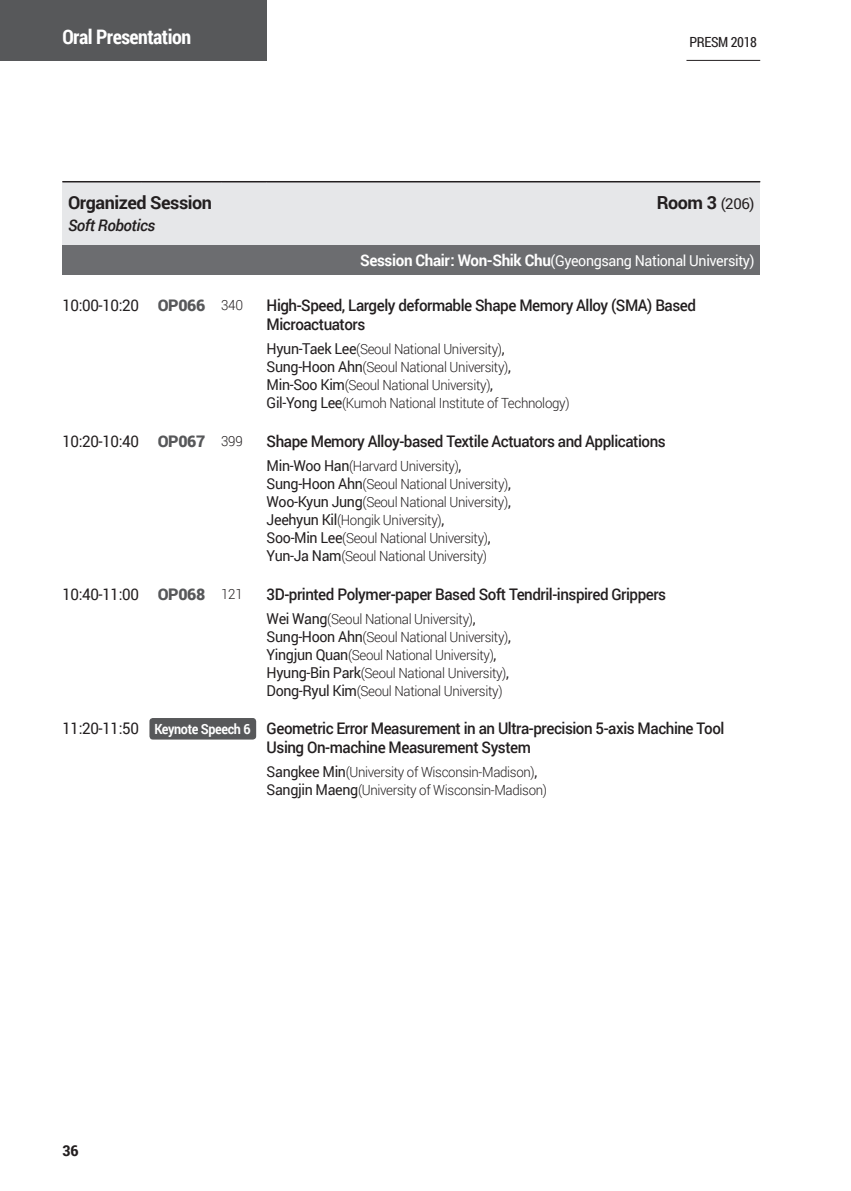
<style>
.page{position:relative;width:851px;height:1191px;background:#fff}
.page>*{position:absolute;margin:0;border:0;box-sizing:border-box;transform-origin:0 0}
.t1{font:700 20px "Roboto Condensed";letter-spacing:-.025em;color:#fff}
.t2{font:700 18px "Roboto";letter-spacing:-.025em;color:#231f20}
.t3{font:500 16px/19.2px "Roboto";letter-spacing:-.03em;color:#231f20;scale:.95 1}
.t4{font:16px "Roboto";letter-spacing:-.025em;color:#231f20;scale:.95 1}
.t5{font:italic 500 16px "Roboto";letter-spacing:-.03em;color:#231f20}
.t6{font:15px "Roboto";letter-spacing:-.025em;color:#fff;scale:.95 1}
.t7{font:700 15px "Roboto Condensed";color:#231f20;scale:1.1 1}
.t8{font:300 14px/18px "Roboto";letter-spacing:-.025em;color:#231f20;scale:.95 1}
.t9{font:14px "Roboto Condensed";letter-spacing:-.025em;color:#231f20}
.s1{font-weight:400;font-size:15px}
.s2{font-weight:700;font-size:16px}
.s3{font-weight:900;color:#57585a}
.s4{font-weight:300;font-size:14px}
.s5{font-weight:400}
.s6{font-weight:700;font-size:14px;color:#fff}
</style>
<div class="page">
<div style="left:0;top:0;width:266px;height:61px;background:#57585a"></div>
<hr style="left:686px;top:60px;width:74px;height:1px;background:#231f20">
<div style="left:62px;top:182px;width:698px;height:63px;background:#e6e7e9"></div>
<div style="left:62px;top:245px;width:698px;height:30px;background:#6c6d70"></div>
<hr style="left:62px;top:181px;width:80px;height:1px;background:#231f20">
<hr style="left:142px;top:181px;width:79px;height:1px;background:#231f20">
<hr style="left:221px;top:181px;width:45px;height:1px;background:#231f20">
<hr style="left:266px;top:181px;width:494px;height:1px;background:#231f20">
<div style="left:149px;top:718px;width:107px;height:21px;background:#57585a;border-radius:3px"></div>
<h1 class="t1" style="left:62px;top:22px;width:130px">Oral Presentation</h1>
<p class="t9" style="left:689px;top:32px;width:69px">PRESM 2018</p>
<p class="t2" style="left:68px;top:190px;width:145px">Organized Session</p>
<p class="t2" style="left:656px;top:190px;width:99px">Room 3 <span class="s1">(206)</span></p>
<p class="t5" style="left:68px;top:214px;width:89px">Soft Robotics</p>
<p class="t6" style="left:360px;top:250px;width:416px"><span class="s2">Session Chair: Won-Shik Chu</span>(Gyeongsang National University)</p>
<p class="t4" style="left:62px;top:294px;width:192px">10:00-10:20 <span class="s3">OP066</span> <span class="s4">340</span></p>
<p class="t3" style="left:266px;top:295px;width:453px">High-Speed, Largely deformable Shape Memory Alloy (SMA) Based<br>Microactuators</p>
<p class="t8" style="left:266px;top:340px;width:320px"><span class="s1">Hyun-Taek Lee</span>(Seoul National University)<span class="s1">, Sung-Hoon Ahn</span>(Seoul National University)<span class="s1">,<br>Min-Soo Kim</span>(Seoul National University)<span class="s1">,<br>Gil-Yong Lee</span>(Kumoh National Institute of Technology)</p>
<p class="t4" style="left:62px;top:430px;width:191px">10:20-10:40 <span class="s3">OP067</span> <span class="s4">399</span></p>
<p class="t3" style="left:266px;top:431px;width:421px">Shape Memory Alloy-based Textile Actuators and Applications</p>
<p class="t8" style="left:266px;top:456px;width:258px"><span class="s1">Min-Woo Han</span>(Harvard University)<span class="s1">, Sung-Hoon Ahn</span>(Seoul National University)<span class="s1">, Woo-Kyun Jung</span>(Seoul National University)<span class="s1">, Jeehyun Kil</span>(Hongik University)<span class="s1">,<br>Soo-Min Lee</span>(Seoul National University)<span class="s1">, Yun-Ja Nam</span>(Seoul National University)</p>
<p class="t4" style="left:62px;top:582px;width:191px">10:40-11:00 <span class="s3">OP068</span> <span class="s4">121</span></p>
<p class="t3" style="left:266px;top:583px;width:422px">3D-printed Polymer-paper Based Soft Tendril-inspired Grippers</p>
<p class="t8" style="left:266px;top:609px;width:258px"><span class="s1">Wei Wang</span>(Seoul National University)<span class="s1">, Sung-Hoon Ahn</span>(Seoul National University)<span class="s1">, Yingjun Quan</span>(Seoul National University)<span class="s1">, Hyung-Bin Park</span>(Seoul National University)<span class="s1">, Dong-Ryul Kim</span>(Seoul National University)</p>
<p class="t3" style="left:266px;top:718px;width:483px;text-indent:-204px"><span class="s5">11:20-11:50</span> <span class="s6">Keynote Speech 6</span> Geometric Error Measurement in an Ultra-precision 5-axis Machine Tool<br>Using On-machine Measurement System</p>
<p class="t8" style="left:266px;top:763px;width:297px"><span class="s1">Sangkee Min</span>(University of Wisconsin-Madison)<span class="s1">,<br>Sangjin Maeng</span>(University of Wisconsin-Madison)</p>
<p class="t7" style="left:62px;top:1140px;width:16px">36</p>
</div>
